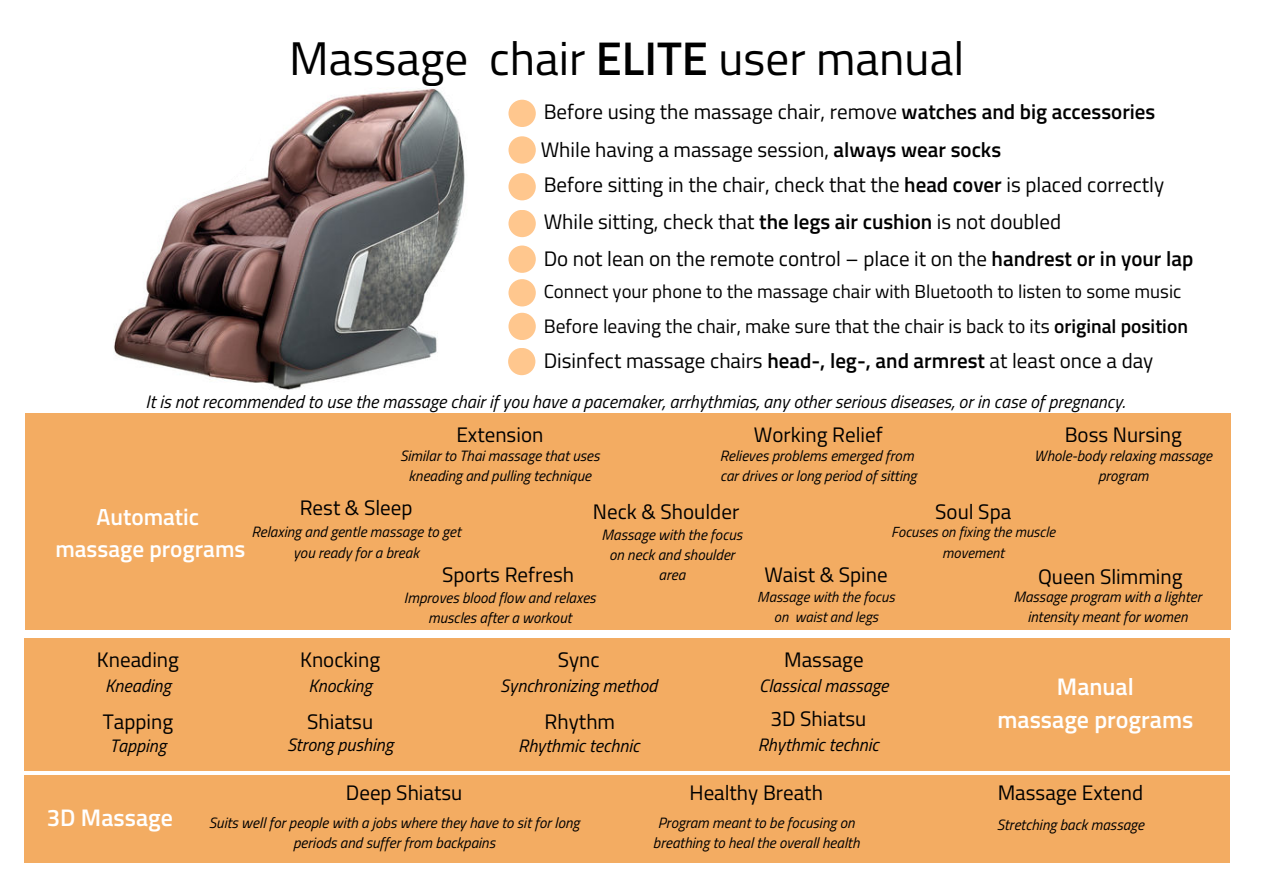
<style>
.page{position:relative;width:1263px;height:894px;background:#fff}
.page>*{position:absolute;margin:0;border:0;box-sizing:border-box;transform-origin:0 0}
.t1{font:47.25px "Titillium Web";color:#000}
.t2{font:600 24px/32.5px "Titillium Web";color:#fff;text-align:center}
.t3{font:600 23.25px/31.7px "Titillium Web";color:#fff;text-align:center}
.t4{font:21px/38.1px "Titillium Web";color:#000}
.t5{font:19.5px "Titillium Web";color:#000}
.t6{font:18.9px "Titillium Web";color:#000}
.t7{font:italic 18px "Titillium Web";color:#000}
.t8{font:italic 15px/20.2px "Titillium Web";color:#000;text-align:center}
.t9{font:italic 14.55px/20.2px "Titillium Web";color:#000;text-align:center}
.s1{font-weight:600}
</style>
<div class="page">
<img style="left:114px;top:87px;width:351px;height:302px">
<div style="left:107px;top:39px;width:156px;height:155px;background:#fff;border-radius:50%"></div>
<div style="left:25px;top:413px;width:1206px;height:216px;background:#f3ac62"></div>
<div style="left:24px;top:637px;width:1206px;height:133px;background:#f3ac62"></div>
<div style="left:24px;top:775px;width:1206px;height:87px;background:#f3ac62"></div>
<div style="left:508px;top:100px;width:28px;height:27px;background:#ffc78e;border-radius:50%"></div>
<div style="left:508px;top:136px;width:28px;height:28px;background:#ffc78e;border-radius:50%"></div>
<div style="left:508px;top:173px;width:28px;height:27px;background:#ffc78e;border-radius:50%"></div>
<div style="left:508px;top:210px;width:28px;height:27px;background:#ffc78e;border-radius:50%"></div>
<div style="left:508px;top:245px;width:28px;height:28px;background:#ffc78e;border-radius:50%"></div>
<div style="left:508px;top:279px;width:28px;height:27px;background:#ffc78e;border-radius:50%"></div>
<div style="left:508px;top:312px;width:28px;height:28px;background:#ffc78e;border-radius:50%"></div>
<div style="left:508px;top:348px;width:27px;height:27px;background:#ffc78e;border-radius:50%"></div>
<h1 class="t1" style="left:289px;top:24px;width:676px">Massage chair <span class="s1">ELITE</span> user manual</h1>
<p class="t4" style="left:541px;top:91px;width:616px">Before using the massage chair, remove <span class="s1">watches and big accessories<br></span>While having a massage session, <span class="s1">always wear socks</span></p>
<p class="t4" style="left:544px;top:165px;width:622px">Before sitting in the chair, check that the <span class="s1">head cover</span> is placed correctly</p>
<p class="t4" style="left:544px;top:201px;width:519px">While sitting, check that <span class="s1">the legs air cushion</span> is not doubled</p>
<p class="t4" style="left:544px;top:238px;width:651px">Do not lean on the remote control – place it on the <span class="s1">handrest or in your lap</span></p>
<p class="t6" style="left:544px;top:277px;width:639px">Connect your phone to the massage chair with Bluetooth to listen to some music</p>
<p class="t5" style="left:544px;top:312px;width:646px">Before leaving the chair, make sure that the chair is back to its <span class="s1">original position</span></p>
<p class="t4" style="left:544px;top:341px;width:611px">Disinfect massage chairs <span class="s1">head-, leg-, and armrest</span> at least once a day</p>
<p class="t7" style="left:146px;top:388px;width:981px">It is not recommended to use the massage chair if you have a pacemaker, arrhythmias, any other serious diseases, or in case of pregnancy.</p>
<p class="t3" style="left:55px;top:500px;width:192px">Automatic massage programs</p>
<p class="t4" style="left:456px;top:414px;width:89px">Extension</p>
<p class="t4" style="left:754px;top:414px;width:130px">Working Relief</p>
<p class="t4" style="left:1065px;top:414px;width:119px">Boss Nursing</p>
<p class="t8" style="left:720px;top:444px;width:198px;text-align:left">Relieves problems emerged from car drives or long period of sitting</p>
<p class="t4" style="left:593px;top:491px;width:148px">Neck &amp; Shoulder</p>
<p class="t8" style="left:400px;top:444px;width:201px">Similar to Thai massage that uses kneading and pulling technique</p>
<p class="t4" style="left:300px;top:487px;width:114px">Rest &amp; Sleep</p>
<p class="t4" style="left:935px;top:491px;width:77px">Soul Spa</p>
<p class="t8" style="left:1034px;top:444px;width:179px">Whole-body relaxing massage program</p>
<p class="t8" style="left:251px;top:521px;width:211px">Relaxing and gentle massage to get you ready for a break</p>
<p class="t4" style="left:442px;top:554px;width:133px">Sports Refresh</p>
<p class="t8" style="left:601px;top:523px;width:142px">Massage with the focus on neck and shoulder area</p>
<p class="t9" style="left:891px;top:521px;width:166px">Focuses on fixing the muscle movement</p>
<p class="t4" style="left:764px;top:554px;width:125px">Waist &amp; Spine</p>
<p class="t4" style="left:1038px;top:556px;width:146px">Queen Slimming</p>
<p class="t8" style="left:404px;top:586px;width:193px">Improves blood flow and relaxes muscles after a workout</p>
<p class="t9" style="left:757px;top:586px;width:139px">Massage with the focus on waist and legs</p>
<p class="t8" style="left:1013px;top:585px;width:190px">Massage program with a lighter intensity meant for women</p>
<p class="t4" style="left:97px;top:639px;width:84px">Kneading</p>
<p class="t7" style="left:105px;top:672px;width:67px">Kneading</p>
<p class="t4" style="left:103px;top:701px;width:72px">Tapping</p>
<p class="t7" style="left:110px;top:732px;width:58px">Tapping</p>
<p class="t4" style="left:300px;top:639px;width:82px">Knocking</p>
<p class="t7" style="left:308px;top:672px;width:65px">Knocking</p>
<p class="t4" style="left:307px;top:701px;width:68px">Shiatsu</p>
<p class="t7" style="left:287px;top:731px;width:108px">Strong pushing</p>
<p class="t4" style="left:558px;top:639px;width:43px">Sync</p>
<p class="t7" style="left:500px;top:672px;width:159px">Synchronizing method</p>
<p class="t4" style="left:545px;top:701px;width:72px">Rhythm</p>
<p class="t7" style="left:518px;top:732px;width:123px">Rhythmic technic</p>
<p class="t4" style="left:784px;top:639px;width:81px">Massage</p>
<p class="t7" style="left:759px;top:672px;width:131px">Classical massage</p>
<p class="t4" style="left:770px;top:698px;width:97px">3D Shiatsu</p>
<p class="t7" style="left:758px;top:731px;width:123px">Rhythmic technic</p>
<p class="t2" style="left:997px;top:669px;width:197px">Manual<br>massage programs</p>
<p class="t4" style="left:346px;top:772px;width:118px">Deep Shiatsu</p>
<p class="t4" style="left:689px;top:772px;width:135px">Healthy Breath</p>
<p class="t4" style="left:998px;top:772px;width:147px">Massage Extend</p>
<p class="t2" style="left:47px;top:800px;width:128px">3D Massage</p>
<p class="t8" style="left:209px;top:811px;width:372px">Suits well for people with a jobs where they have to sit for long periods and suffer from backpains</p>
<p class="t8" style="left:658px;top:811px;width:198px">Program meant to be focusing on</p>
<p class="t8" style="left:997px;top:813px;width:149px">Stretching back massage</p>
<p class="t8" style="left:653px;top:832px;width:208px">breathing to heal the overall health</p>
</div>
